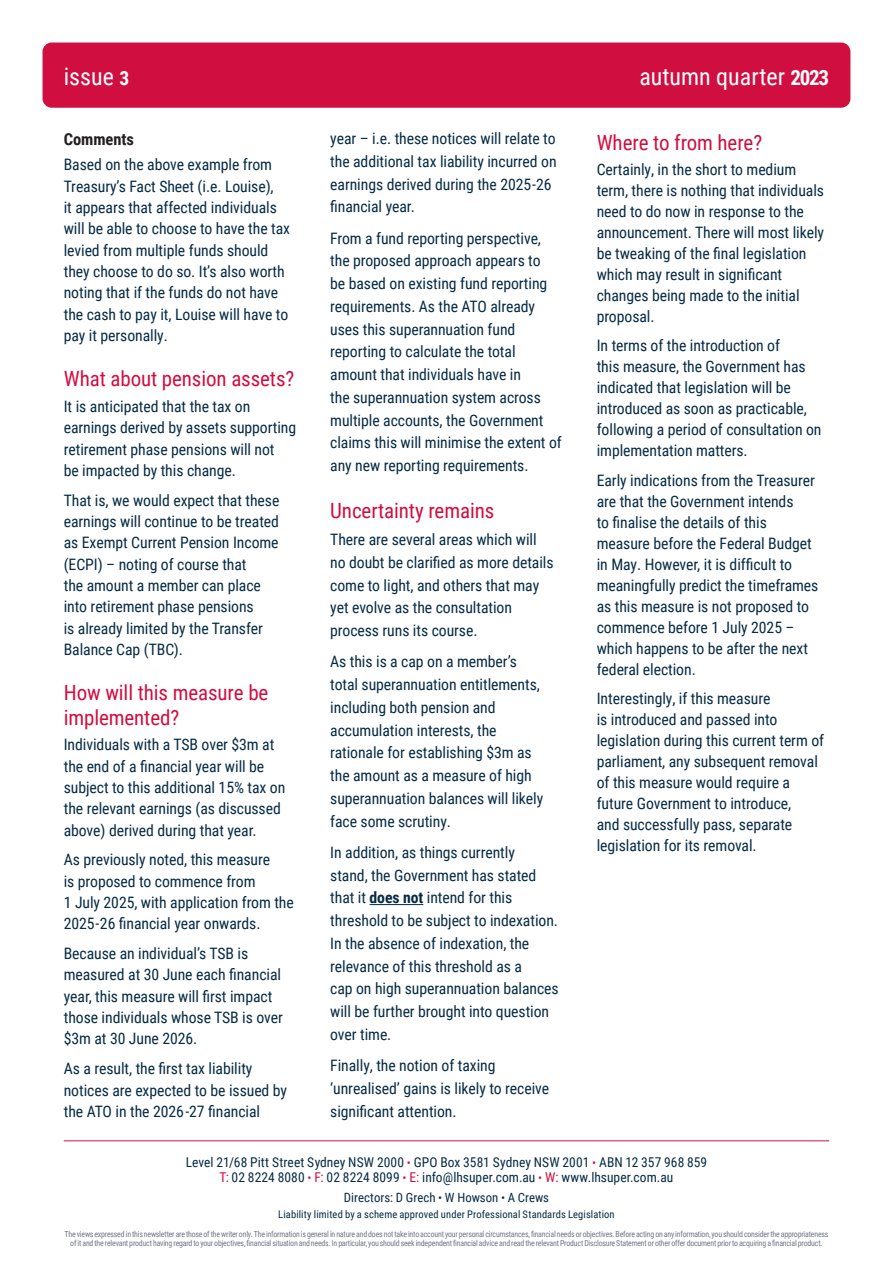
<style>
.page{position:relative;width:893px;height:1263px;background:#fff}
.page>*{position:absolute;margin:0;border:0;box-sizing:border-box;transform-origin:0 0}
.t1{font:24px "Roboto Condensed";color:#fff}
.t2{font:21px/24.3px "Roboto Condensed";letter-spacing:-.005em;color:#d10e40}
.t3{font:700 16.5px "Roboto Condensed";letter-spacing:-.005em;color:#231f20}
.t4{font:15.75px/22.8px "Roboto Condensed";letter-spacing:-.005em;color:#062b44}
.t5{font:13.5px/15.8px "Roboto Condensed";letter-spacing:.005em;color:#062b44;text-align:center}
.t6{font:12.75px "Roboto Condensed";letter-spacing:.005em;color:#062b44}
.t7{font:10.5px "Roboto Condensed";letter-spacing:.01em;color:#062b44}
.t8{font:8.25px/9px "Roboto Condensed";letter-spacing:-.025em;color:#6f7687;text-align:center;scale:.95 1}
.s1{font-weight:700;font-size:19.5px}
.s2{font-weight:700;font-size:21px}
.s3{font-weight:700}
.s4{font-size:12px;color:#d10e40}
.s5{color:#d10e40}
.s6{font-size:12px}
</style>
<div class="page">
<hr style="left:64px;top:1140px;width:765px;height:1px;background:#d10e40">
<div style="left:43px;top:43px;width:807px;height:64px;background:#d10e40;border-radius:9px"></div>
<div style="left:43px;top:43px;width:807px;height:65px;border:2px solid #d10e40;border-radius:9px"></div>
<hr style="left:370px;top:904px;width:53px;height:1px;background:#062b44">
<h1 class="t1" style="left:64px;top:59px;width:67px">issue <span class="s1">3</span></h1>
<h1 class="t1" style="left:639px;top:59px;width:191px">autumn quarter <span class="s2">2023</span></h1>
<p class="t3" style="left:64px;top:127px;width:72px">Comments</p>
<p class="t4" style="left:64px;top:154px;width:228px;line-height:21.3px">Based on the above example from Treasury’s Fact Sheet (i.e. Louise),<br>it appears that affected individuals will be able to choose to have the tax levied from multiple funds should they choose to do so. It’s also worth noting that if the funds do not have the cash to pay it, Louise will have to pay it personally.</p>
<h2 class="t2" style="left:64px;top:366px;width:232px">What about pension assets?</h2>
<p class="t4" style="left:64px;top:395px;width:234px;line-height:21.3px">It is anticipated that the tax on earnings derived by assets supporting retirement phase pensions will not<br>be impacted by this change.</p>
<p class="t4" style="left:64px;top:489px;width:217px;line-height:21.3px">That is, we would expect that these earnings will continue to be treated as Exempt Current Pension Income (ECPI) – noting of course that<br>the amount a member can place into retirement phase pensions<br>is already limited by the Transfer<br>Balance Cap (TBC).</p>
<h2 class="t2" style="left:64px;top:680px;width:206px">How will this measure be implemented?</h2>
<p class="t4" style="left:64px;top:733px;width:223px;line-height:21.3px">Individuals with a TSB over $3m at the end of a financial year will be subject to this additional 15% tax on the relevant earnings (as discussed above) derived during that year.</p>
<p class="t4" style="left:64px;top:848px;width:232px;line-height:21.3px">As previously noted, this measure<br>is proposed to commence from<br>1 July 2025, with application from the 2025-26 financial year onwards.</p>
<p class="t4" style="left:64px;top:942px;width:221px;line-height:21.3px">Because an individual’s TSB is measured at 30 June each financial year, this measure will first impact those individuals whose TSB is over $3m at 30 June 2026.</p>
<p class="t4" style="left:64px;top:1057px;width:225px;line-height:21.3px">As a result, the first tax liability notices are expected to be issued by the ATO in the 2026-27 financial</p>
<p class="t4" style="left:330px;top:126px;width:228px">year – i.e. these notices will relate to the additional tax liability incurred on earnings derived during the 2025-26 financial year.</p>
<p class="t4" style="left:330px;top:226px;width:233px">From a fund reporting perspective, the proposed approach appears to<br>be based on existing fund reporting requirements. As the ATO already uses this superannuation fund reporting to calculate the total amount that individuals have in<br>the superannuation system across multiple accounts, the Government claims this will minimise the extent of any new reporting requirements.</p>
<h2 class="t2" style="left:330px;top:498px;width:166px">Uncertainty remains</h2>
<p class="t4" style="left:330px;top:527px;width:225px">There are several areas which will no doubt be clarified as more details come to light, and others that may yet evolve as the consultation process runs its course.</p>
<p class="t4" style="left:330px;top:650px;width:215px">As this is a cap on a member’s total superannuation entitlements, including both pension and accumulation interests, the rationale for establishing $3m as the amount as a measure of high superannuation balances will likely face some scrutiny.</p>
<p class="t4" style="left:330px;top:840px;width:230px">In addition, as things currently<br>stand, the Government has stated that it <span class="s3">does not</span> intend for this threshold to be subject to indexation.<br>In the absence of indexation, the relevance of this threshold as a<br>cap on high superannuation balances will be further brought into question over time.</p>
<p class="t4" style="left:330px;top:1053px;width:220px">Finally, the notion of taxing ‘unrealised’ gains is likely to receive significant attention.</p>
<h2 class="t2" style="left:597px;top:129px;width:167px">Where to from here?</h2>
<p class="t4" style="left:597px;top:158px;width:229px;line-height:21px">Certainly, in the short to medium term, there is nothing that individuals need to do now in response to the announcement. There will most likely be tweaking of the final legislation which may result in significant changes being made to the initial proposal.</p>
<p class="t4" style="left:597px;top:335px;width:226px;line-height:21px">In terms of the introduction of<br>this measure, the Government has indicated that legislation will be introduced as soon as practicable, following a period of consultation on implementation matters.</p>
<p class="t4" style="left:597px;top:469px;width:223px;line-height:21px">Early indications from the Treasurer are that the Government intends<br>to finalise the details of this measure before the Federal Budget in May. However, it is difficult to meaningfully predict the timeframes as this measure is not proposed to commence before 1 July 2025 – which happens to be after the next federal election.</p>
<p class="t4" style="left:597px;top:688px;width:229px;line-height:21px">Interestingly, if this measure<br>is introduced and passed into legislation during this current term of parliament, any subsequent removal of this measure would require a future Government to introduce,<br>and successfully pass, separate legislation for its removal.</p>
<p class="t5" style="left:186px;top:1153px;width:523px">Level 21/68 Pitt Street Sydney NSW 2000 <span class="s4">•</span> GPO Box 3581 Sydney NSW 2001 <span class="s4">•</span> ABN 12 357 968 859<br><span class="s5">T:</span> 02 8224 8080 <span class="s4">•</span> <span class="s5">F:</span> 02 8224 8099 <span class="s4">•</span> <span class="s5">E:</span> info@lhsuper.com.au <span class="s4">•</span> <span class="s5">W:</span> www.lhsuper.com.au</p>
<p class="t6" style="left:344px;top:1189px;width:207px">Directors: D Grech <span class="s6">•</span> W Howson <span class="s6">•</span> A Crews</p>
<p class="t7" style="left:278px;top:1207px;width:338px">Liability limited by a scheme approved under Professional Standards Legislation</p>
<p class="t8" style="left:65px;top:1229px;width:805px">The views expressed in this newsletter are those of the writer only. The information is general in nature and does not take into account your personal circumstances, financial needs or objectives. Before acting on any information, you should consider the appropriateness of it and the relevant product having regard to your objectives, financial situation and needs. In particular, you should seek independent financial advice and read the relevant Product Disclosure Statement or other offer document prior to acquiring a financial product.</p>
</div>
